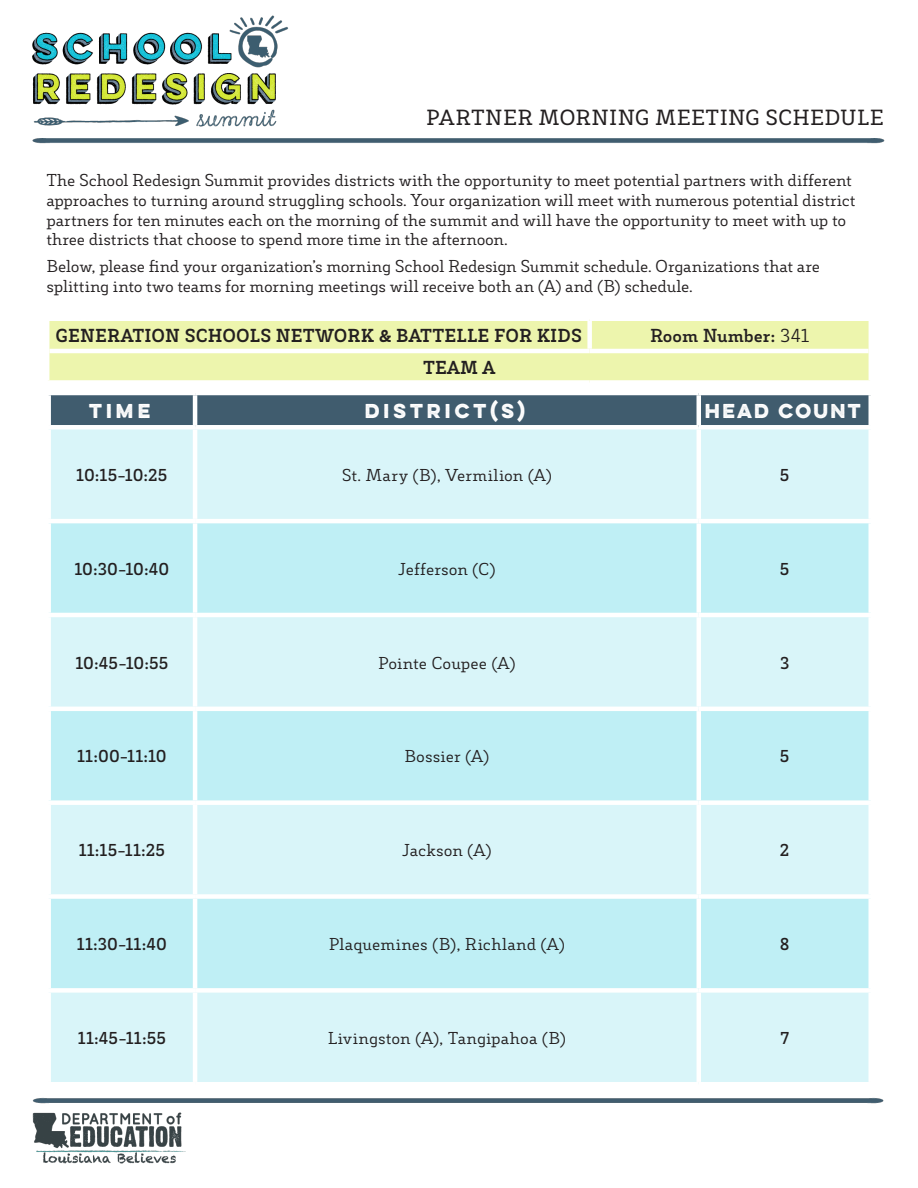
<style>
.page{position:relative;width:918px;height:1188px;background:#fff}
.page>*{position:absolute;margin:0;border:0;box-sizing:border-box;transform-origin:0 0}
.t1{font:600 21px "Decour";letter-spacing:.015em;color:#231f20}
.t2{font:900 18px "Decour";letter-spacing:.01em;color:#231f20}
.t3{font:700 18px "Decour";color:#231f20}
.t4{font:700 18px "Lulo One";letter-spacing:.005em;color:#fff}
.t5{font:700 18px "Lulo One";letter-spacing:-.1em;color:#fff}
.t6{font:700 18px "Lulo One";letter-spacing:-.015em;color:#fff}
.t7{font:16.5px/19.8px "Decour";letter-spacing:-.01em;color:#231f20}
.t8{font:700 16.5px "Decour";letter-spacing:.01em;color:#231f20}
.t9{font:16.5px "Decour";letter-spacing:.02em;color:#231f20}
.s1{font-weight:400}
</style>
<div class="page">
<img style="left:32px;top:15px;width:853px;height:129px">
<img style="left:32px;top:1098px;width:852px;height:66px">
<div style="left:49px;top:321px;width:820px;height:59px;background:#edf5ad"></div>
<div style="left:587px;top:321px;width:5px;height:28px;background:#fff"></div>
<hr style="left:49px;top:349px;width:541px;height:4px;background:#fff">
<hr style="left:590px;top:349px;width:279px;height:4px;background:#fff">
<div style="left:51px;top:395px;width:817px;height:30px;background:#405c6e"></div>
<div style="left:51px;top:430px;width:817px;height:652px;background:#d9f5f9"></div>
<svg style="left:51px;top:523px;width:817px;height:465px;background:#c9f1f6"></svg>
<hr style="left:193px;top:395px;width:4px;height:30px;background:#fff">
<hr style="left:697px;top:395px;width:4px;height:30px;background:#fff">
<hr style="left:193px;top:430px;width:4px;height:89px;background:#fff">
<hr style="left:697px;top:430px;width:4px;height:89px;background:#fff">
<hr style="left:46px;top:519px;width:149px;height:4px;background:#fff">
<hr style="left:195px;top:519px;width:504px;height:4px;background:#fff">
<hr style="left:193px;top:523px;width:4px;height:90px;background:#fff">
<hr style="left:699px;top:519px;width:174px;height:4px;background:#fff">
<hr style="left:697px;top:523px;width:4px;height:90px;background:#fff">
<hr style="left:46px;top:613px;width:149px;height:4px;background:#fff">
<hr style="left:195px;top:613px;width:504px;height:4px;background:#fff">
<hr style="left:193px;top:617px;width:4px;height:90px;background:#fff">
<hr style="left:699px;top:613px;width:174px;height:4px;background:#fff">
<hr style="left:697px;top:617px;width:4px;height:90px;background:#fff">
<hr style="left:46px;top:707px;width:149px;height:4px;background:#fff">
<hr style="left:195px;top:707px;width:504px;height:4px;background:#fff">
<hr style="left:193px;top:711px;width:4px;height:89px;background:#fff">
<hr style="left:699px;top:707px;width:174px;height:4px;background:#fff">
<hr style="left:697px;top:711px;width:4px;height:89px;background:#fff">
<div style="left:46px;top:800px;width:149px;height:5px;background:#fff"></div>
<div style="left:195px;top:800px;width:504px;height:5px;background:#fff"></div>
<hr style="left:193px;top:805px;width:4px;height:89px;background:#fff">
<div style="left:699px;top:800px;width:174px;height:5px;background:#fff"></div>
<hr style="left:697px;top:805px;width:4px;height:89px;background:#fff">
<div style="left:46px;top:894px;width:149px;height:5px;background:#fff"></div>
<div style="left:195px;top:894px;width:504px;height:5px;background:#fff"></div>
<hr style="left:193px;top:899px;width:4px;height:89px;background:#fff">
<div style="left:699px;top:894px;width:174px;height:5px;background:#fff"></div>
<hr style="left:697px;top:899px;width:4px;height:89px;background:#fff">
<div style="left:46px;top:988px;width:149px;height:5px;background:#fff"></div>
<div style="left:195px;top:988px;width:504px;height:5px;background:#fff"></div>
<hr style="left:193px;top:993px;width:4px;height:89px;background:#fff">
<div style="left:699px;top:988px;width:174px;height:5px;background:#fff"></div>
<hr style="left:697px;top:993px;width:4px;height:89px;background:#fff">
<p class="t1" style="left:426px;top:105px;width:459px">PARTNER MORNING MEETING SCHEDULE</p>
<p class="t7" style="left:46px;top:170px;width:811px">The School Redesign Summit provides districts with the opportunity to meet potential partners with different approaches to turning around struggling schools. Your organization will meet with numerous potential district partners for ten minutes each on the morning of the summit and will have the opportunity to meet with up to three districts that choose to spend more time in the afternoon.</p>
<p class="t7" style="left:46px;top:256px;width:775px">Below, please find your organization’s morning School Redesign Summit schedule. Organizations that are splitting into two teams for morning meetings will receive both an (A) and (B) schedule.</p>
<p class="t2" style="left:56px;top:324px;width:528px">GENERATION SCHOOLS NETWORK &amp; BATTELLE FOR KIDS</p>
<p class="t3" style="left:650px;top:325px;width:161px">Room Number: <span class="s1">341</span></p>
<p class="t2" style="left:423px;top:356px;width:74px">TEAM A</p>
<p class="t6" style="left:89px;top:397px;width:67px">TIME</p>
<p class="t4" style="left:365px;top:397px;width:166px">DISTRICT(S)</p>
<p class="t5" style="left:705px;top:397px;width:161px">HEAD COUNT</p>
<p class="t8" style="left:76px;top:464px;width:93px">10:15–10:25</p>
<p class="t9" style="left:342px;top:465px;width:212px">St. Mary (B), Vermilion (A)</p>
<p class="t8" style="left:780px;top:464px;width:11px">5</p>
<p class="t8" style="left:74px;top:558px;width:96px">10:30–10:40</p>
<p class="t7" style="left:398px;top:559px;width:99px">Jefferson (C)</p>
<p class="t8" style="left:780px;top:558px;width:11px">5</p>
<p class="t8" style="left:75px;top:652px;width:94px">10:45–10:55</p>
<p class="t7" style="left:378px;top:653px;width:139px">Pointe Coupee (A)</p>
<p class="t8" style="left:780px;top:652px;width:11px">3</p>
<p class="t8" style="left:77px;top:746px;width:91px">11:00–11:10</p>
<p class="t7" style="left:404px;top:746px;width:87px">Bossier (A)</p>
<p class="t8" style="left:780px;top:746px;width:11px">5</p>
<p class="t8" style="left:79px;top:840px;width:88px">11:15–11:25</p>
<p class="t7" style="left:402px;top:840px;width:91px">Jackson (A)</p>
<p class="t8" style="left:780px;top:840px;width:11px">2</p>
<p class="t8" style="left:77px;top:934px;width:92px">11:30–11:40</p>
<p class="t7" style="left:329px;top:934px;width:238px">Plaquemines (B), Richland (A)</p>
<p class="t8" style="left:780px;top:934px;width:11px">8</p>
<p class="t8" style="left:78px;top:1028px;width:90px">11:45–11:55</p>
<p class="t7" style="left:328px;top:1028px;width:240px">Livingston (A), Tangipahoa (B)</p>
<p class="t8" style="left:780px;top:1028px;width:10px">7</p>
</div>
